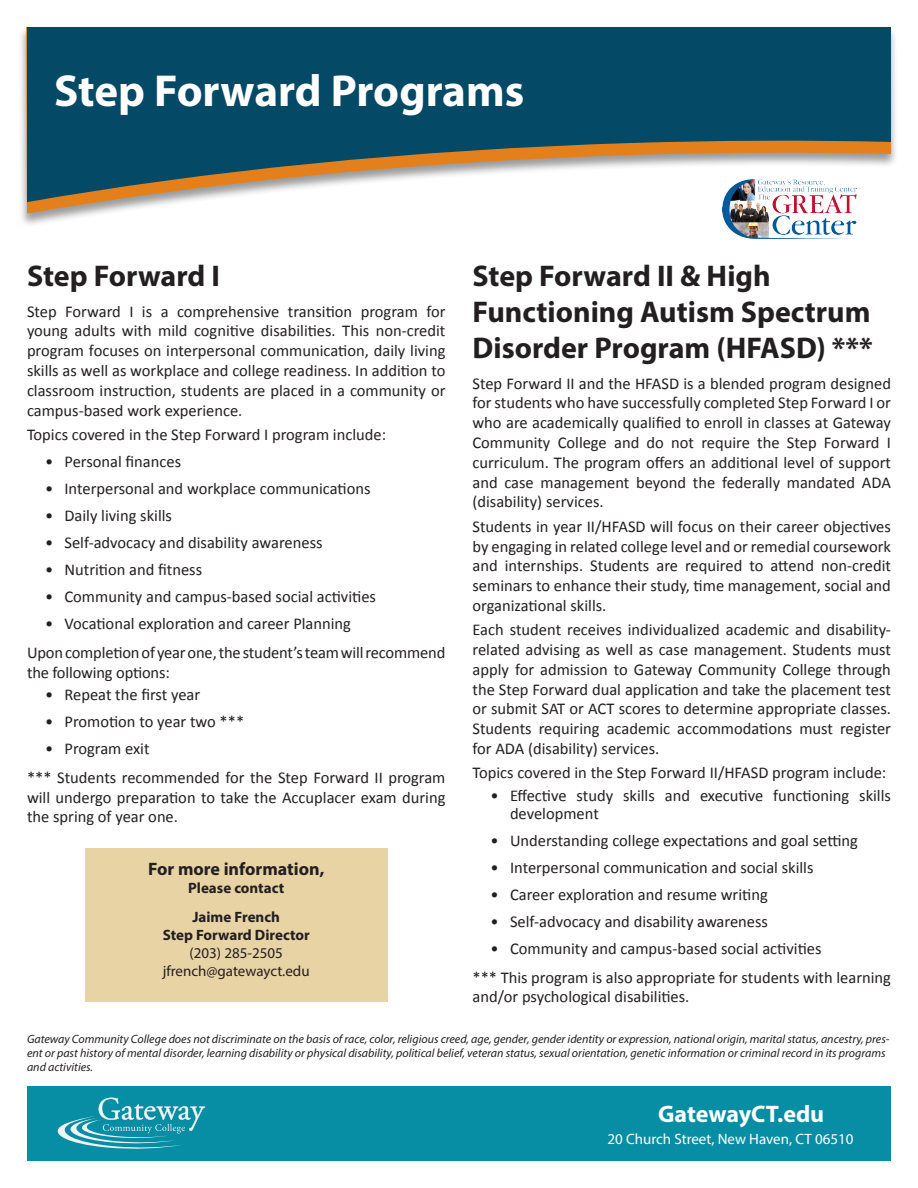
<style>
.page{position:relative;width:918px;height:1188px;background:#fff}
.page>*{position:absolute;margin:0;border:0;box-sizing:border-box;transform-origin:0 0}
.header_at_top{font:700 45px "Myriad Pro";color:#fff}
.small_head{font:700 30px/36px "Myriad Pro";color:#231f20}
.gatewayct_edu{font:700 24px "Myriad Pro";color:#fff}
.body_text{font:700 18px "Myriad Pro";color:#231f20}
.Step_Forward{font:16.5px/19.8px "Calibri";color:#231f20;text-align:justify}
.Course_Description{font:16.5px "Calibri";color:#231f20}
.body_text-2{font:15px/18px "Myriad Pro";color:#231f20;text-align:center}
.body_text-3{font:15px "Myriad Pro";color:#fff}
.body_text-4{font:700 15px "Myriad Pro";color:#231f20}
.disclaimer_text{font:italic 12px/14.4px "Myriad Pro";color:#231f20}
.s1{font-weight:700}
</style>
<div class="page">
<div style="left:18px;top:26px;width:880px;height:201px;background:#231f20;opacity:.45"></div>
<svg style="left:26px;top:27px;width:865px;height:187px"></svg>
<div style="left:27px;top:1086px;width:864px;height:75px;background:#078ea5"></div>
<svg style="left:27px;top:27px;width:864px;height:175px;fill:#044965"></svg>
<svg style="left:57px;top:1098px;width:148px;height:51px"></svg>
<div style="left:85px;top:848px;width:302px;height:153px;background:#e8d3a5"></div>
<img style="left:723px;top:177px;width:133px;height:62px">
<p class="header_at_top" style="left:54px;top:62px;width:472px">Step Forward Programs</p>
<p class="small_head" style="left:27px;top:257px;width:195px">Step Forward I</p>
<p class="Step_Forward" style="left:27px;top:301px;width:420px">Step Forward I is a comprehensive transition program for young adults with mild cognitive disabilities. This non-credit program focuses on interpersonal communication, daily living skills as well as workplace and college readiness. In addition to classroom instruction, students are placed in a community or campus-based work experience.</p>
<p class="Course_Description" style="left:27px;top:424px;width:361px">Topics covered in the Step Forward I program include:</p>
<p class="Step_Forward" style="left:45px;top:452px;width:138px">• Personal finances</p>
<p class="Step_Forward" style="left:45px;top:479px;width:327px">• Interpersonal and workplace communications</p>
<p class="Step_Forward" style="left:45px;top:506px;width:129px">• Daily living skills</p>
<p class="Step_Forward" style="left:45px;top:533px;width:279px">• Self-advocacy and disability awareness</p>
<p class="Step_Forward" style="left:45px;top:560px;width:159px">• Nutrition and fitness</p>
<p class="Step_Forward" style="left:45px;top:587px;width:333px">• Community and campus-based social activities</p>
<p class="Step_Forward" style="left:45px;top:614px;width:308px">• Vocational exploration and career Planning</p>
<p class="Step_Forward" style="left:27px;top:642px;width:420px">Upon completion of year one, the student’s team will recommend the following options:</p>
<p class="Step_Forward" style="left:45px;top:685px;width:157px">• Repeat the first year</p>
<p class="Step_Forward" style="left:45px;top:712px;width:201px">• Promotion to year two ***</p>
<p class="Step_Forward" style="left:45px;top:739px;width:106px">• Program exit</p>
<p class="Step_Forward" style="left:27px;top:767px;width:420px">*** Students recommended for the Step Forward II program will undergo preparation to take the Accuplacer exam during the spring of year one.</p>
<p class="body_text" style="left:148px;top:857px;width:178px">For more information,</p>
<p class="body_text-4" style="left:188px;top:878px;width:98px">Please contact</p>
<p class="body_text-2" style="left:163px;top:908px;width:149px"><span class="s1">Jaime French<br>Step Forward Director </span>(203) 285-2505 jfrench@gatewayct.edu</p>
<p class="small_head" style="left:473px;top:257px;width:402px">Step Forward II &amp; High<br>Functioning Autism Spectrum<br>Disorder Program (HFASD) ***</p>
<p class="Step_Forward" style="left:473px;top:373px;width:420px">Step Forward II and the HFASD is a blended program designed for students who have successfully completed Step Forward I or who are academically qualified to enroll in classes at Gateway Community College and do not require the Step Forward I curriculum. The program offers an additional level of support and case management beyond the federally mandated ADA (disability) services.</p>
<p class="Step_Forward" style="left:473px;top:516px;width:420px">Students in year II/HFASD will focus on their career objectives by engaging in related college level and or remedial coursework and internships. Students are required to attend non-credit seminars to enhance their study, time management, social and organizational skills.</p>
<p class="Step_Forward" style="left:473px;top:620px;width:420px">Each student receives individualized academic and disability&shy;related advising as well as case management. Students must apply for admission to Gateway Community College through the Step Forward dual application and take the placement test or submit SAT or ACT scores to determine appropriate classes.<br>Students requiring academic accommodations must register for ADA (disability) services.</p>
<p class="Step_Forward" style="left:473px;top:763px;width:415px">Topics covered in the Step Forward II/HFASD program include:</p>
<p class="Step_Forward" style="left:510px;top:786px;width:382px;line-height:18px;text-indent:-20px">• Effective study skills and executive functioning skills development</p>
<p class="Step_Forward" style="left:491px;top:830px;width:369px">• Understanding college expectations and goal setting</p>
<p class="Step_Forward" style="left:491px;top:857px;width:324px">• Interpersonal communication and social skills</p>
<p class="Step_Forward" style="left:491px;top:884px;width:279px">• Career exploration and resume writing</p>
<p class="Step_Forward" style="left:491px;top:911px;width:279px">• Self-advocacy and disability awareness</p>
<p class="Step_Forward" style="left:491px;top:938px;width:333px">• Community and campus-based social activities</p>
<p class="Step_Forward" style="left:473px;top:967px;width:420px">*** This program is also appropriate for students with learning and/or psychological disabilities.</p>
<p class="disclaimer_text" style="left:27px;top:1031px;width:864px">Gateway Community College does not discriminate on the basis of race, color, religious creed, age, gender, gender identity or expression, national origin, marital status, ancestry, pres&shy;ent or past history of mental disorder, learning disability or physical disability, political belief, veteran status, sexual orientation, genetic information or criminal record in its programs and activities.</p>
<p class="gatewayct_edu" style="left:658px;top:1098px;width:168px">GatewayCT.edu</p>
<p class="body_text-3" style="left:608px;top:1130px;width:248px">20 Church Street, New Haven, CT 06510</p>
</div>
